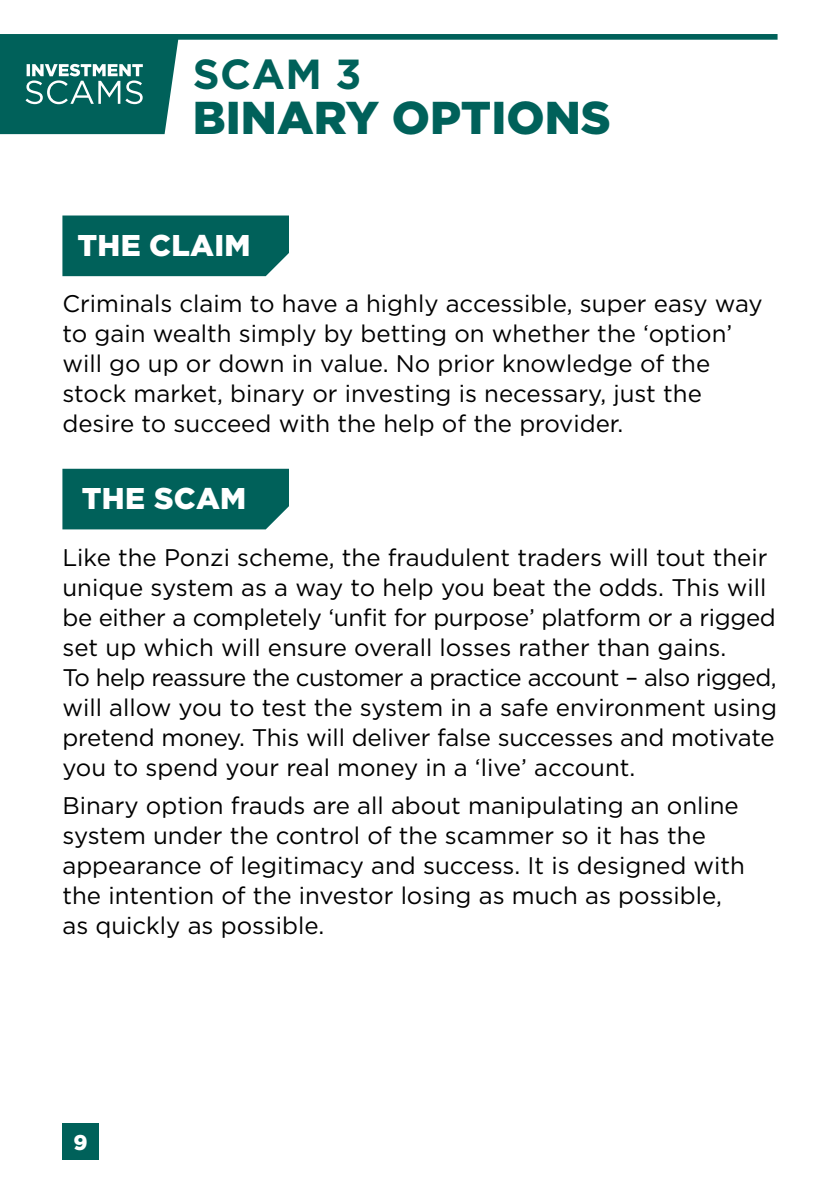
<style>
.page{position:relative;width:840px;height:1191px;background:#fff}
.page>*{position:absolute;margin:0;border:0;box-sizing:border-box;transform-origin:0 0}
.Page_heading{font:900 46px "Gotham";color:#00615a}
.Page_heading-2{font:700 42px "Gotham";color:#00615a}
.Claim_Scam{font:900 30px "Gotham";letter-spacing:.01em;color:#fff}
.Text_12pt{font:24px/30px "Gotham";color:#000}
.t1{font:900 21.4px "Gotham";color:#fff}
</style>
<div class="page">
<svg style="left:0;top:34px;width:777px;height:100px"></svg>
<svg style="left:26px;top:64px;width:117px;height:40px"></svg>
<div style="left:62px;top:215px;width:227px;height:61px;background:#00615a"></div>
<div style="left:62px;top:469px;width:227px;height:60px;background:#00615a"></div>
<div style="left:62px;top:1123px;width:37px;height:37px;background:#00615a"></div>
<h1 class="Page_heading-2" style="left:193px;top:50px;width:170px">SCAM 3</h1>
<h1 class="Page_heading" style="left:193px;top:86px;width:419px">BINARY OPTIONS</h1>
<h2 class="Claim_Scam" style="left:77px;top:225px;width:174px">THE CLAIM</h2>
<p class="Text_12pt" style="left:62px;top:288px;width:701px">Criminals claim to have a highly accessible, super easy way to gain wealth simply by betting on whether the ‘option’ will go up or down in value. No prior knowledge of the stock market, binary or investing is necessary, just the desire to succeed with the help of the provider.</p>
<h2 class="Claim_Scam" style="left:82px;top:478px;width:166px">THE SCAM</h2>
<p class="Text_12pt" style="left:62px;top:541px;width:715px">Like the Ponzi scheme, the fraudulent traders will tout their unique system as a way to help you beat the odds. This will be either a completely ‘unfit for purpose’ platform or a rigged set up which will ensure overall losses rather than gains.<br>To help reassure the customer a practice account – also rigged, will allow you to test the system in a safe environment using pretend money. This will deliver false successes and motivate you to spend your real money in a ‘live’ account.</p>
<p class="Text_12pt" style="left:62px;top:790px;width:683px">Binary option frauds are all about manipulating an online system under the control of the scammer so it has the appearance of legitimacy and success. It is designed with the intention of the investor losing as much as possible, as quickly as possible.</p>
<p class="t1" style="left:73px;top:1127px;width:16px">9</p>
</div>
